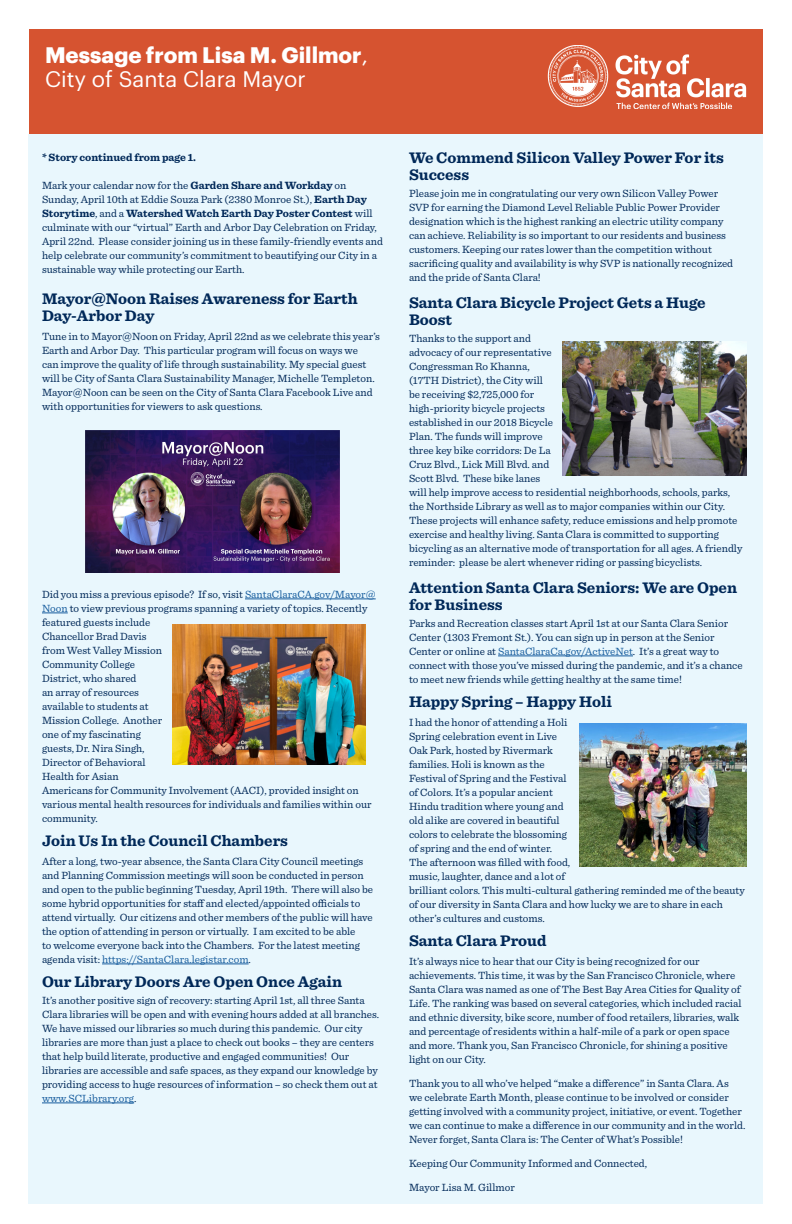
<style>
.page{position:relative;width:792px;height:1224px;background:#fff}
.page>*{position:absolute;margin:0;border:0;box-sizing:border-box;transform-origin:0 0}
.t1{font:700 22px/24px "Graphik";color:#fff}
.t2{font:700 16px/17px "Sentinel";color:#002858}
.t3{font:11px/14px "Sentinel";color:#002858}
.t4{font:700 11px "Sentinel";color:#002858}
.s1{font-weight:400}
.s2{font-weight:700}
.s3{color:#175d9e}
</style>
<div class="page">
<div style="left:29px;top:29px;width:734px;height:105px;background:#d65330"></div>
<div style="left:28px;top:134px;width:735px;height:1070px;background:#e9f7fd"></div>
<hr style="left:245px;top:599px;width:131px;height:1px;background:#175d9e">
<svg style="left:42px;top:613px;width:26px;height:1px"></svg>
<hr style="left:102px;top:964px;width:147px;height:1px;background:#175d9e">
<hr style="left:42px;top:1103px;width:92px;height:1px;background:#175d9e">
<hr style="left:498px;top:656px;width:135px;height:1px;background:#175d9e">
<img style="left:547px;top:45px;width:200px;height:63px">
<img style="left:172px;top:624px;width:194px;height:140px">
<img style="left:563px;top:341px;width:184px;height:134px">
<img style="left:579px;top:724px;width:168px;height:142px">
<img style="left:85px;top:430px;width:255px;height:143px">
<p class="t1" style="left:45px;top:41px;width:324px">Message from Lisa M. Gillmor<span class="s1">,<br>City of Santa Clara Mayor</span></p>
<p class="t4" style="left:42px;top:148px;width:156px">* Story continued from page 1.</p>
<p class="t3" style="left:42px;top:177px;width:342px">Mark your calendar now for the <span class="s2">Garden Share and Workday</span> on Sunday, April 10th at Eddie Souza Park (2380 Monroe St.), <span class="s2">Earth Day Storytime</span>, and a <span class="s2">Watershed Watch Earth Day Poster Contest</span> will culminate with our “virtual” Earth and Arbor Day Celebration on Friday, April 22nd. Please consider joining us in these family-friendly events and help celebrate our community’s commitment to beautifying our City in a sustainable way while protecting our Earth.</p>
<p class="t2" style="left:42px;top:289px;width:317px">Mayor@Noon Raises Awareness for Earth<br>Day-Arbor Day</p>
<p class="t3" style="left:42px;top:328px;width:340px">Tune in to Mayor@Noon on Friday, April 22nd as we celebrate this year’s Earth and Arbor Day. This particular program will focus on ways we<br>can improve the quality of life through sustainability. My special guest will be City of Santa Clara Sustainability Manager, Michelle Templeton.<br>Mayor@Noon can be seen on the City of Santa Clara Facebook Live and with opportunities for viewers to ask questions.</p>
<p class="t3" style="left:42px;top:586px;width:335px">Did you miss a previous episode? If so, visit <span class="s3">SantaClaraCA.gov/Mayor@<br>Noon</span> to view previous programs spanning a variety of topics. Recently featured guests include<br>Chancellor Brad Davis<br>from West Valley Mission<br>Community College<br>District, who shared<br>an array of resources<br>available to students at<br>Mission College. Another<br>one of my fascinating<br>guests, Dr. Nira Singh,<br>Director of Behavioral<br>Health for Asian<br>Americans for Community Involvement (AACI), provided insight on various mental health resources for individuals and families within our community.</p>
<p class="t2" style="left:42px;top:831px;width:247px">Join Us In the Council Chambers</p>
<p class="t3" style="left:42px;top:853px;width:333px">After a long, two-year absence, the Santa Clara City Council meetings and Planning Commission meetings will soon be conducted in person and open to the public beginning Tuesday, April 19th. There will also be some hybrid opportunities for staff and elected/appointed officials to attend virtually. Our citizens and other members of the public will have the option of attending in person or virtually. I am excited to be able<br>to welcome everyone back into the Chambers. For the latest meeting agenda visit: <span class="s3">https://SantaClara.legistar.com</span>.</p>
<p class="t2" style="left:42px;top:972px;width:302px">Our Library Doors Are Open Once Again</p>
<p class="t3" style="left:42px;top:992px;width:339px">It’s another positive sign of recovery: starting April 1st, all three Santa Clara libraries will be open and with evening hours added at all branches.<br>We have missed our libraries so much during this pandemic. Our city libraries are more than just a place to check out books – they are centers that help build literate, productive and engaged communities! Our libraries are accessible and safe spaces, as they expand our knowledge by providing access to huge resources of information – so check them out at <span class="s3">www.SCLibrary.org</span>.</p>
<p class="t2" style="left:409px;top:148px;width:317px">We Commend Silicon Valley Power For its<br>Success</p>
<p class="t3" style="left:409px;top:185px;width:326px">Please join me in congratulating our very own Silicon Valley Power SVP for earning the Diamond Level Reliable Public Power Provider designation which is the highest ranking an electric utility company can achieve. Reliability is so important to our residents and business customers. Keeping our rates lower than the competition without sacrificing quality and availability is why SVP is nationally recognized and the pride of Santa Clara!</p>
<p class="t2" style="left:409px;top:293px;width:298px">Santa Clara Bicycle Project Gets a Huge<br>Boost</p>
<p class="t3" style="left:409px;top:330px;width:335px">Thanks to the support and<br>advocacy of our representative<br>Congressman Ro Khanna,<br>(17TH District), the City will<br>be receiving $2,725,000 for<br>high-priority bicycle projects<br>established in our 2018 Bicycle<br>Plan. The funds will improve<br>three key bike corridors: De La<br>Cruz Blvd., Lick Mill Blvd. and<br>Scott Blvd. These bike lanes<br>will help improve access to residential neighborhoods, schools, parks, the Northside Library as well as to major companies within our City.<br>These projects will enhance safety, reduce emissions and help promote exercise and healthy living. Santa Clara is committed to supporting bicycling as an alternative mode of transportation for all ages. A friendly reminder: please be alert whenever riding or passing bicyclists.</p>
<p class="t2" style="left:409px;top:578px;width:330px">Attention Santa Clara Seniors: We are Open for Business</p>
<p class="t3" style="left:409px;top:615px;width:335px">Parks and Recreation classes start April 1st at our Santa Clara Senior Center (1303 Fremont St.). You can sign up in person at the Senior Center or online at <span class="s3">SantaClaraCa.gov/ActiveNet</span>. It’s a great way to connect with those you’ve missed during the pandemic, and it’s a chance to meet new friends while getting healthy at the same time!</p>
<p class="t2" style="left:409px;top:692px;width:205px">Happy Spring – Happy Holi</p>
<p class="t3" style="left:409px;top:714px;width:337px">I had the honor of attending a Holi<br>Spring celebration event in Live<br>Oak Park, hosted by Rivermark<br>families. Holi is known as the<br>Festival of Spring and the Festival<br>of Colors. It’s a popular ancient<br>Hindu tradition where young and<br>old alike are covered in beautiful<br>colors to celebrate the blossoming<br>of spring and the end of winter.<br>The afternoon was filled with food,<br>music, laughter, dance and a lot of<br>brilliant colors. This multi-cultural gathering reminded me of the beauty of our diversity in Santa Clara and how lucky we are to share in each other’s cultures and customs.</p>
<p class="t2" style="left:409px;top:931px;width:139px">Santa Clara Proud</p>
<p class="t3" style="left:409px;top:953px;width:334px">It’s always nice to hear that our City is being recognized for our achievements. This time, it was by the San Francisco Chronicle, where Santa Clara was named as one of The Best Bay Area Cities for Quality of Life. The ranking was based on several categories, which included racial and ethnic diversity, bike score, number of food retailers, libraries, walk and percentage of residents within a half-mile of a park or open space and more. Thank you, San Francisco Chronicle, for shining a positive light on our City.</p>
<p class="t3" style="left:409px;top:1075px;width:338px">Thank you to all who’ve helped “make a difference” in Santa Clara. As<br>we celebrate Earth Month, please continue to be involved or consider getting involved with a community project, initiative, or event. Together we can continue to make a difference in our community and in the world.<br>Never forget, Santa Clara is: The Center of What’s Possible!</p>
<p class="t3" style="left:409px;top:1155px;width:240px">Keeping Our Community Informed and Connected,</p>
<p class="t3" style="left:409px;top:1179px;width:107px">Mayor Lisa M. Gillmor</p>
</div>
